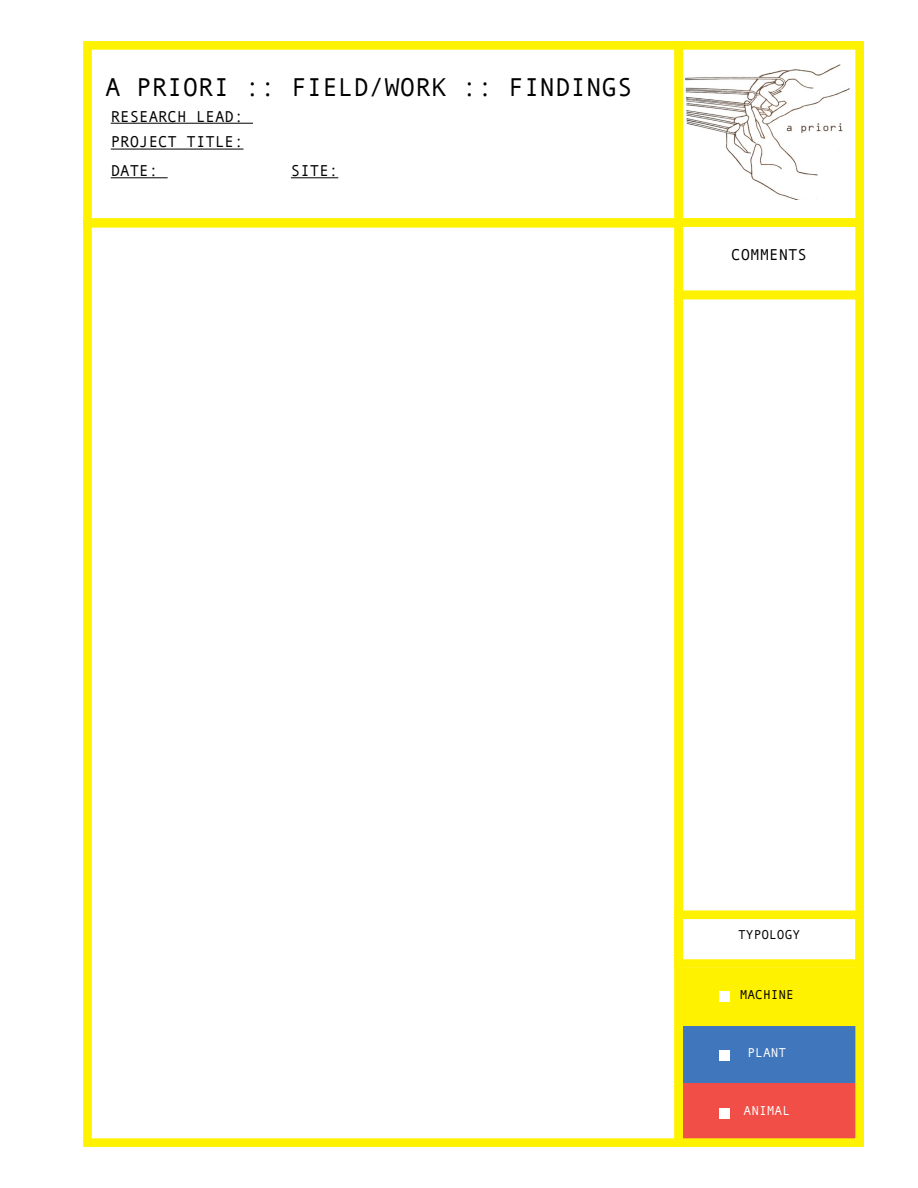
<style>
.page{position:relative;width:918px;height:1188px;background:#fff}
.page>*{position:absolute;margin:0;border:0;box-sizing:border-box;transform-origin:0 0}
.t1{font:25.8px "Andale Mono";color:#000}
.t2{font:15.75px/25.8px "Andale Mono";color:#000}
.t3{font:12.9px "Andale Mono";color:#000}
.t4{font:12.9px "Andale Mono";color:#fff}
</style>
<div class="page">
<div style="left:684px;top:1082px;width:180px;height:64px;background:#f04e47"></div>
<div style="left:682px;top:1023px;width:181px;height:60px;background:#4076bb"></div>
<div style="left:682px;top:968px;width:181px;height:58px;background:#fff200"></div>
<div style="left:719px;top:991px;width:11px;height:11px;background:#fff"></div>
<div style="left:719px;top:1050px;width:11px;height:11px;background:#fff"></div>
<div style="left:719px;top:1108px;width:11px;height:11px;background:#fff"></div>
<img style="left:685px;top:64px;width:165px;height:136px">
<div style="left:674px;top:218px;width:190px;height:81px;border:9px solid #fff200"></div>
<div style="left:83px;top:219px;width:600px;height:928px;border:9px solid #fff200"></div>
<hr style="left:111px;top:123px;width:142px;height:1px;background:#000">
<hr style="left:111px;top:149px;width:133px;height:1px;background:#000">
<hr style="left:111px;top:177px;width:57px;height:1px;background:#000">
<hr style="left:291px;top:177px;width:47px;height:1px;background:#000">
<div style="left:83px;top:41px;width:600px;height:186px;border:9px solid #fff200"></div>
<div style="left:674px;top:910px;width:190px;height:58px;border:9px solid #fff200"></div>
<div style="left:674px;top:291px;width:190px;height:856px;border:9px solid #fff200"></div>
<div style="left:674px;top:41px;width:190px;height:186px;border:9px solid #fff200"></div>
<h1 class="t1" style="left:105px;top:70px;width:529px">A PRIORI :: FIELD/WORK :: FINDINGS</h1>
<p class="t2" style="left:111px;top:103px;width:134px">RESEARCH LEAD:<br>PROJECT TITLE:</p>
<p class="t2" style="left:111px;top:157px;width:49px">DATE:</p>
<p class="t2" style="left:291px;top:157px;width:49px">SITE:</p>
<p class="t2" style="left:731px;top:241px;width:77px">COMMENTS</p>
<p class="t3" style="left:738px;top:927px;width:64px">TYPOLOGY</p>
<p class="t3" style="left:740px;top:986px;width:56px">MACHINE</p>
<p class="t4" style="left:748px;top:1044px;width:40px">PLANT</p>
<p class="t4" style="left:744px;top:1102px;width:48px">ANIMAL</p>
</div>
